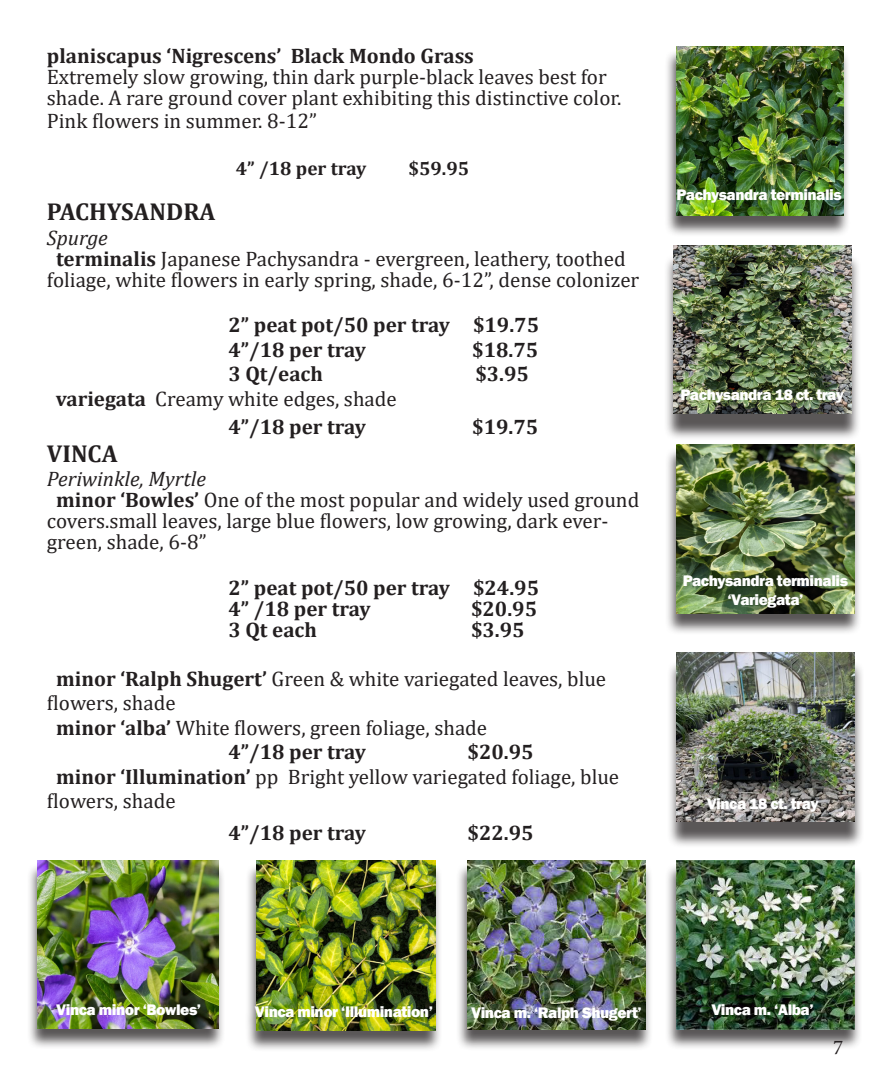
<style>
.page{position:relative;width:882px;height:1071px;background:#fff}
.page>*{position:absolute;margin:0;border:0;box-sizing:border-box;transform-origin:0 0}
.t1{font:700 24.5px "Cambria";color:#231f20}
.t2{font:21px/21px "Cambria";color:#231f20}
.t3{font:700 21px "Cambria";color:#231f20}
.t4{font:italic 21px "Cambria";color:#231f20}
.t5{font:21px "Minion Pro";color:#231f20}
.t6{font:700 19.25px "Cambria";color:#231f20}
.t7{font:800 15.75px "Franklin Gothic";letter-spacing:-.03em;color:#fff}
.s1{font-weight:700}
</style>
<div class="page">
<div style="left:667px;top:660px;width:197px;height:188px;background:#231f20;opacity:.75"></div>
<img style="left:676px;top:652px;width:179px;height:169px">
<div style="left:664px;top:49px;width:187px;height:188px;background:#231f20;opacity:.75"></div>
<img style="left:676px;top:47px;width:167px;height:168px">
<div style="left:664px;top:447px;width:198px;height:188px;background:#231f20;opacity:.75"></div>
<img style="left:676px;top:444px;width:179px;height:169px">
<div style="left:26px;top:863px;width:200px;height:187px;background:#231f20;opacity:.75"></div>
<img style="left:38px;top:860px;width:180px;height:168px">
<div style="left:244px;top:863px;width:198px;height:189px;background:#231f20;opacity:.75"></div>
<img style="left:257px;top:860px;width:178px;height:170px">
<div style="left:455px;top:863px;width:198px;height:188px;background:#231f20;opacity:.75"></div>
<img style="left:467px;top:860px;width:179px;height:169px">
<div style="left:664px;top:863px;width:198px;height:188px;background:#231f20;opacity:.75"></div>
<img style="left:676px;top:860px;width:179px;height:169px">
<div style="left:664px;top:254px;width:197px;height:187px;background:#231f20;opacity:.75"></div>
<img style="left:673px;top:246px;width:178px;height:168px">
<p class="t3" style="left:47px;top:41px;width:429px">planiscapus ‘Nigrescens’ Black Mondo Grass</p>
<p class="t2" style="left:47px;top:66px;width:576px;line-height:21.9px">Extremely slow growing, thin dark purple-black leaves best for shade. A rare ground cover plant exhibiting this distinctive color.<br>Pink flowers in summer. 8-12”</p>
<p class="t6" style="left:236px;top:155px;width:132px">4” /18 per tray</p>
<p class="t6" style="left:409px;top:155px;width:62px">$59.95</p>
<p class="t1" style="left:47px;top:195px;width:170px">PACHYSANDRA</p>
<p class="t4" style="left:47px;top:223px;width:62px">Spurge</p>
<p class="t2" style="left:47px;top:248px;width:594px;text-align:center"><span class="s1">terminalis</span> Japanese Pachysandra - evergreen, leathery, toothed foliage, white flowers in early spring, shade, 6-12”, dense colonizer</p>
<p class="t3" style="left:228px;top:310px;width:312px">2” peat pot/50 per tray $19.75</p>
<p class="t3" style="left:228px;top:335px;width:139px">4”/18 per tray</p>
<p class="t3" style="left:472px;top:335px;width:68px">$18.75</p>
<p class="t3" style="left:228px;top:359px;width:96px">3 Qt/each</p>
<p class="t3" style="left:475px;top:359px;width:55px">$3.95</p>
<p class="t2" style="left:56px;top:388px;width:342px"><span class="s1">variegata</span> Creamy white edges, shade</p>
<p class="t3" style="left:228px;top:412px;width:139px">4”/18 per tray</p>
<p class="t3" style="left:472px;top:412px;width:68px">$19.75</p>
<p class="t1" style="left:47px;top:436px;width:72px">VINCA</p>
<p class="t4" style="left:47px;top:464px;width:161px">Periwinkle, Myrtle</p>
<p class="t2" style="left:47px;top:490px;width:594px;text-indent:9px"><span class="s1">minor ‘Bowles’</span> One of the most popular and widely used ground covers.small leaves, large blue flowers, low growing, dark ever&shy;green, shade, 6-8”</p>
<p class="t3" style="left:228px;top:573px;width:312px">2” peat pot/50 per tray $24.95</p>
<p class="t3" style="left:228px;top:594px;width:144px">4” /18 per tray</p>
<p class="t3" style="left:471px;top:594px;width:68px">$20.95</p>
<p class="t3" style="left:228px;top:615px;width:90px">3 Qt each</p>
<p class="t3" style="left:471px;top:615px;width:55px">$3.95</p>
<p class="t2" style="left:47px;top:666px;width:561px;line-height:24.5px;text-indent:9px"><span class="s1">minor ‘Ralph Shugert’</span> Green &amp; white variegated leaves, blue flowers, shade</p>
<p class="t2" style="left:56px;top:717px;width:433px"><span class="s1">minor ‘alba’</span> White flowers, green foliage, shade</p>
<p class="t3" style="left:228px;top:737px;width:139px">4”/18 per tray</p>
<p class="t3" style="left:468px;top:737px;width:68px">$20.95</p>
<p class="t2" style="left:47px;top:764px;width:574px;line-height:24.5px;text-indent:9px"><span class="s1">minor ‘Illumination’</span> pp Bright yellow variegated foliage, blue flowers, shade</p>
<p class="t3" style="left:228px;top:818px;width:139px">4”/18 per tray</p>
<p class="t3" style="left:468px;top:818px;width:68px">$22.95</p>
<p class="t7" style="left:676px;top:185px;width:167px">Pachysandra terminalis</p>
<p class="t7" style="left:680px;top:384px;width:165px">Pachysandra 18 ct. tray</p>
<p class="t7" style="left:683px;top:571px;width:167px">Pachysandra terminalis</p>
<p class="t7" style="left:727px;top:590px;width:78px">‘Variegata’</p>
<p class="t7" style="left:707px;top:794px;width:113px">Vinca 18 ct. tray</p>
<p class="t7" style="left:56px;top:1000px;width:146px">Vinca minor ‘Bowles’</p>
<p class="t7" style="left:255px;top:1002px;width:180px">Vinca minor ‘Illumination’</p>
<p class="t7" style="left:471px;top:1002px;width:172px">Vinca m. ‘Ralph Shugert’</p>
<p class="t7" style="left:711px;top:1000px;width:104px">Vinca m. ‘Alba’</p>
<p class="t5" style="left:833px;top:1033px;width:12px">7</p>
</div>
